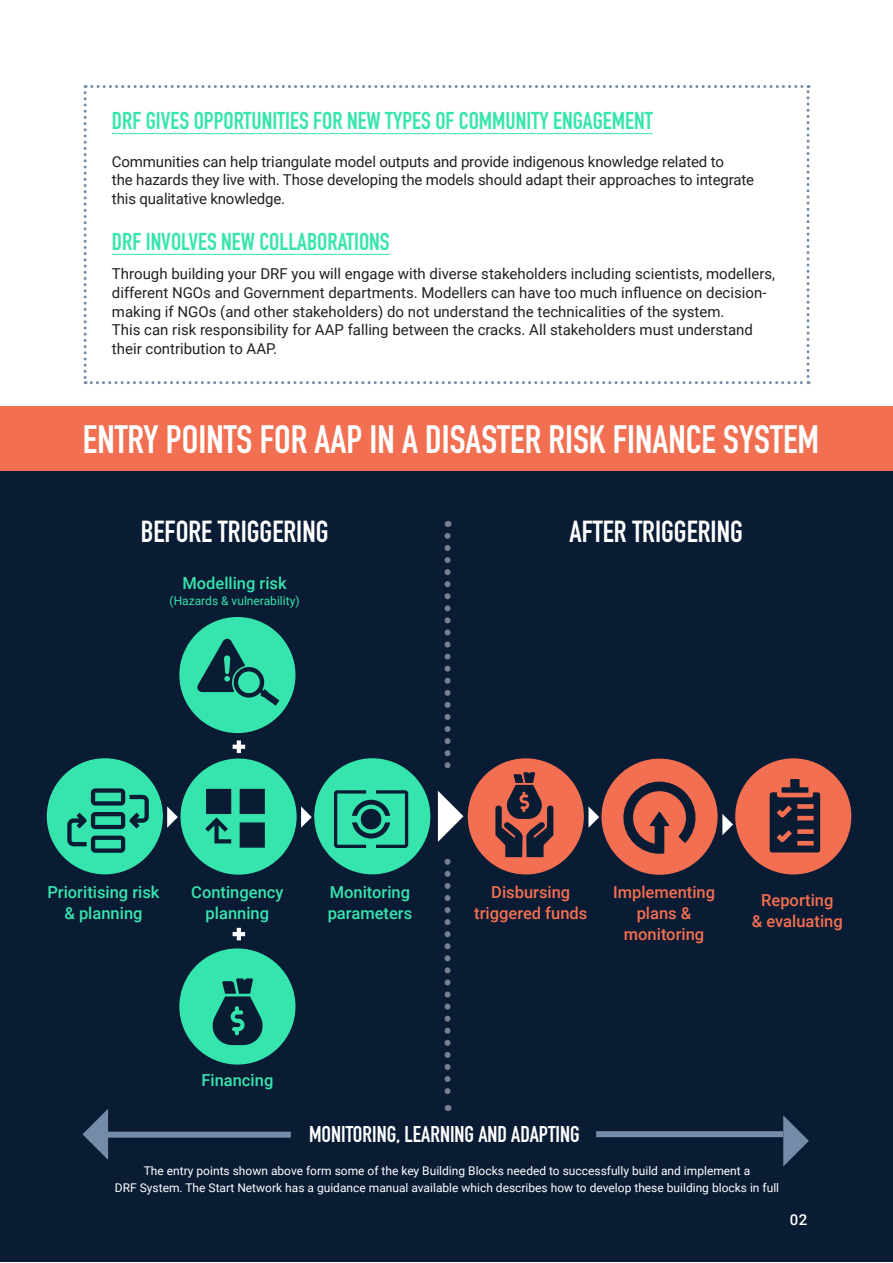
<style>
.page{position:relative;width:893px;height:1263px;background:#fff}
.page>*{position:absolute;margin:0;border:0;box-sizing:border-box;transform-origin:0 0}
.t1{font:700 39px "DIN Condensed";color:#fff}
.t2{font:700 30px "DIN Condensed";color:#fff}
.t3{font:700 24px "DIN Condensed";color:#36e5ad}
.t4{font:700 22.5px "DIN Condensed";color:#fff}
.t5{font:500 16.5px "Roboto";color:#36e5ad}
.t6{font:500 16.5px/21px "Roboto";color:#f36f51;text-align:center}
.body_copy{font:15px/18.8px "Roboto";color:#231f20}
.t7{font:500 15px "Roboto";color:#fff}
.t8{font:12px/16.5px "Roboto";color:#fff;text-align:center}
.t9{font:12px "Roboto";color:#36e5ad}
</style>
<div class="page">
<svg style="left:84px;top:85px;width:725px;height:299px"></svg>
<div style="left:0;top:424px;width:893px;height:838px;background:#0a1b34"></div>
<div style="left:0;top:406px;width:893px;height:65px;background:#f36f51"></div>
<hr style="left:112px;top:133px;width:541px;height:1px;background:#36e5ad">
<hr style="left:112px;top:254px;width:278px;height:1px;background:#36e5ad">
<div style="left:179px;top:617px;width:116px;height:116px;background:#36e5ad;border-radius:50%"></div>
<div style="left:47px;top:758px;width:116px;height:116px;background:#36e5ad;border-radius:50%"></div>
<div style="left:180px;top:758px;width:117px;height:117px;background:#36e5ad;border-radius:50%"></div>
<div style="left:314px;top:758px;width:116px;height:116px;background:#36e5ad;border-radius:50%"></div>
<div style="left:179px;top:948px;width:116px;height:116px;background:#36e5ad;border-radius:50%"></div>
<div style="left:468px;top:758px;width:116px;height:116px;background:#f36f51;border-radius:50%"></div>
<div style="left:601px;top:759px;width:117px;height:116px;background:#f36f51;border-radius:50%"></div>
<div style="left:735px;top:758px;width:116px;height:116px;background:#f36f51;border-radius:50%"></div>
<svg style="left:167px;top:806px;width:11px;height:22px"></svg>
<svg style="left:301px;top:806px;width:11px;height:22px"></svg>
<svg style="left:588px;top:806px;width:11px;height:22px"></svg>
<svg style="left:722px;top:814px;width:11px;height:21px"></svg>
<svg style="left:437px;top:791px;width:1px;height:51px"></svg>
<svg style="left:438px;top:536px;width:25px;height:575px"></svg>
<svg style="left:233px;top:740px;width:12px;height:13px"></svg>
<svg style="left:233px;top:928px;width:12px;height:12px"></svg>
<svg style="left:82px;top:1109px;width:26px;height:51px"></svg>
<svg style="left:783px;top:1115px;width:26px;height:51px"></svg>
<div style="left:104px;top:1132px;width:187px;height:6px;background:#758ca8"></div>
<div style="left:596px;top:1131px;width:187px;height:6px;background:#758ca8"></div>
<svg style="left:334px;top:790px;width:74px;height:58px"></svg>
<svg style="left:770px;top:779px;width:50px;height:73px"></svg>
<svg style="left:205px;top:789px;width:60px;height:59px"></svg>
<svg style="left:212px;top:978px;width:51px;height:67px"></svg>
<svg style="left:623px;top:781px;width:73px;height:73px"></svg>
<svg style="left:197px;top:639px;width:83px;height:67px"></svg>
<svg style="left:495px;top:772px;width:58px;height:85px"></svg>
<svg style="left:67px;top:788px;width:82px;height:65px"></svg>
<p class="t3" style="left:112px;top:105px;width:542px">DRF GIVES OPPORTUNITIES FOR NEW TYPES OF COMMUNITY ENGAGEMENT</p>
<p class="body_copy" style="left:112px;top:151px;width:644px">Communities can help triangulate model outputs and provide indigenous knowledge related to<br>the hazards they live with. Those developing the models should adapt their approaches to integrate this qualitative knowledge.</p>
<p class="t3" style="left:112px;top:225px;width:279px">DRF INVOLVES NEW COLLABORATIONS</p>
<p class="body_copy" style="left:112px;top:264px;width:665px">Through building your DRF you will engage with diverse stakeholders including scientists, modellers, different NGOs and Government departments. Modellers can have too much influence on decision&shy;making if NGOs (and other stakeholders) do not understand the technicalities of the system.<br>This can risk responsibility for AAP falling between the cracks. All stakeholders must understand their contribution to AAP.</p>
<p class="t1" style="left:83px;top:413px;width:738px">ENTRY POINTS FOR AAP IN A DISASTER RISK FINANCE SYSTEM</p>
<p class="t2" style="left:141px;top:512px;width:189px">BEFORE TRIGGERING</p>
<p class="t2" style="left:570px;top:512px;width:175px">AFTER TRIGGERING</p>
<p class="t5" style="left:182px;top:571px;width:106px">Modelling risk</p>
<p class="t9" style="left:170px;top:593px;width:131px">(Hazards &amp; vulnerability)</p>
<p class="t5" style="left:47px;top:881px;width:114px">Prioritising risk</p>
<p class="t5" style="left:64px;top:902px;width:80px">&amp; planning</p>
<p class="t5" style="left:191px;top:881px;width:94px">Contingency</p>
<p class="t5" style="left:206px;top:902px;width:65px">planning</p>
<p class="t5" style="left:330px;top:881px;width:82px">Monitoring</p>
<p class="t5" style="left:328px;top:902px;width:86px">parameters</p>
<p class="t6" style="left:474px;top:881px;width:114px">Disbursing triggered funds</p>
<p class="t6" style="left:613px;top:881px;width:103px">Implementing plans &amp; monitoring</p>
<p class="t6" style="left:752px;top:889px;width:92px">Reporting<br>&amp; evaluating</p>
<p class="t5" style="left:201px;top:1068px;width:73px">Financing</p>
<p class="t4" style="left:309px;top:1119px;width:272px">MONITORING, LEARNING AND ADAPTING</p>
<p class="t8" style="left:115px;top:1162px;width:666px">The entry points shown above form some of the key Building Blocks needed to successfully build and implement a<br>DRF System. The Start Network has a guidance manual available which describes how to develop these building blocks in full</p>
<p class="t7" style="left:790px;top:1209px;width:19px">02</p>
</div>
